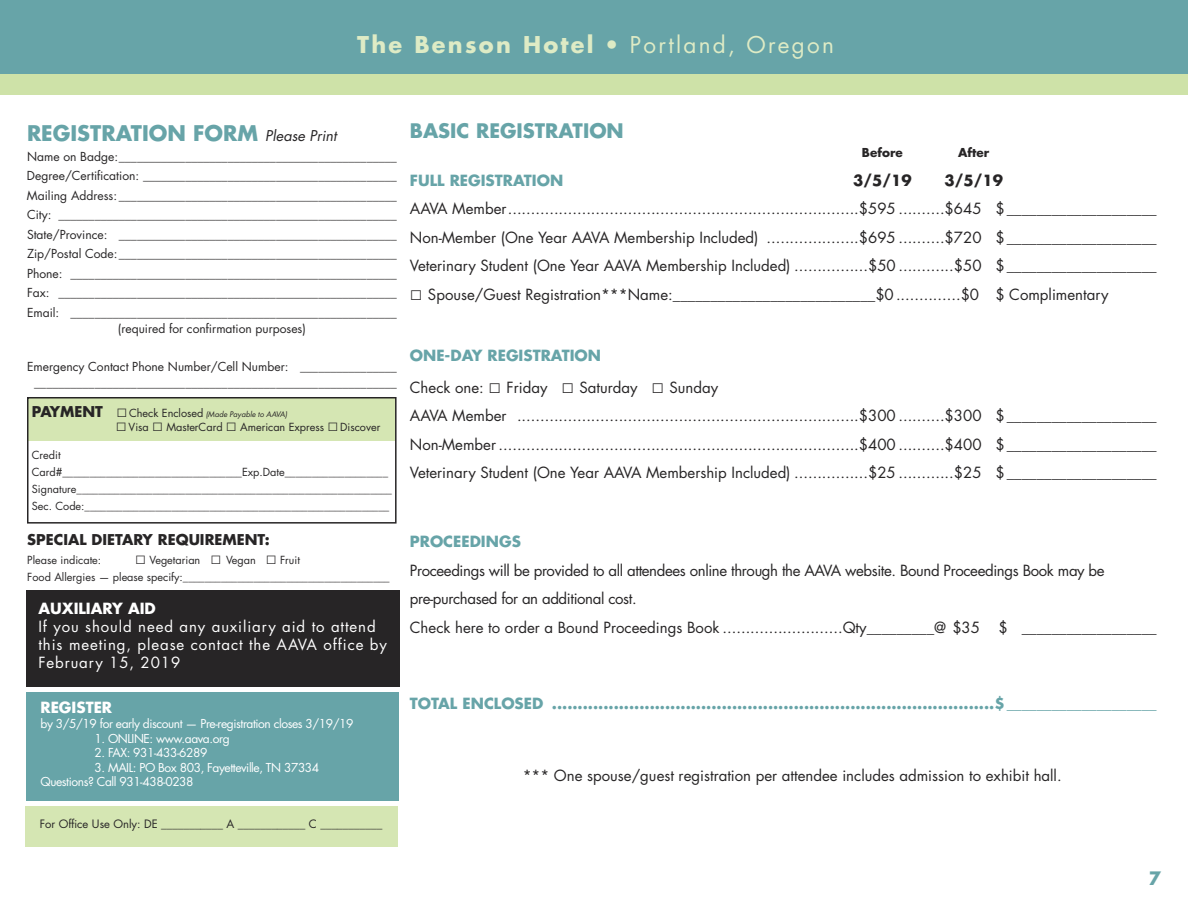
<style>
.page{position:relative;width:1188px;height:918px;background:#fff}
.page>*{position:absolute;margin:0;border:0;box-sizing:border-box;transform-origin:0 0}
.t1{font:22.5px "Futura Std";letter-spacing:.1em;color:#deebc5}
.t2{font:700 21px "Futura Std";color:#67a4a8}
.t3{font:700 19.5px "Futura Std";color:#67a4a8}
.t4{font:700 18px "Futura Std";color:#67a4a8}
.t5{font:15px/28.5px "Futura Std";color:#272526;text-align:justify}
.t6{font:15px/28.5px "Futura Std";letter-spacing:-.025em;color:#272526}
.t7{font:700 15px "Futura Std";color:#67a4a8}
.t8{font:15px/18px "Futura Std";letter-spacing:.06em;color:#fff}
.t9{font:700 15px "Futura Std";color:#fff}
.t10{font:700 15px "Futura Std";color:#272526}
.t11{font:700 14.55px "Futura Std";color:#272526}
.t12{font:12.15px/19.5px "Futura Std";color:#272526;text-align:justify}
.t13{font:12px/14.4px "Futura Std";letter-spacing:-.035em;color:#fff}
.t14{font:700 12px "Futura Std";color:#272526}
.t15{font:11.25px "Futura Std";color:#272526}
.t16{font:10.95px/17px "Futura Std";color:#272526}
.t17{font:italic 7.5px "Futura Std";color:#272526}
.s1{font-weight:700}
.s2{font-weight:400;font-style:italic;font-size:14.55px;color:#272526}
.s3{font-weight:700;font-style:normal;font-size:14.55px}
.s4{font-family:"Arial";font-style:normal;font-size:18.15px}
.s5{font-style:normal;font-size:10.95px}
.s6{font-family:"Arial";font-size:18.15px}
.s7{font-family:"Arial";font-size:21px}
.s8{font-weight:700;color:#67a4a8}
</style>
<div class="page">
<div style="left:27px;top:397px;width:368px;height:43px;background:#d5e6b3"></div>
<div style="left:27px;top:397px;width:370px;height:127px;border:2px solid #272526"></div>
<div style="left:26px;top:591px;width:374px;height:96px;background:#272526"></div>
<div style="left:26px;top:692px;width:373px;height:108px;background:#67a4a8"></div>
<div style="left:25px;top:806px;width:373px;height:40px;background:#d5e6b3"></div>
<div style="left:0;top:71px;width:1188px;height:23px;background:#cee2a8"></div>
<div style="left:0;top:0;width:1188px;height:74px;background:#67a4a8"></div>
<h1 class="t1" style="left:357px;top:34px;width:478px"><span class="s1">The Benson Hotel</span> • Portland, Oregon</h1>
<h2 class="t2" style="left:27px;top:124px;width:311px">REGISTRATION FORM <span class="s2">Please Print</span></h2>
<p class="t12" style="left:27px;top:148px;width:371px">Name on Badge:______________________________________________ Degree/Certification: __________________________________________ Mailing Address: ______________________________________________ City: ________________________________________________________ State/Province: ______________________________________________ Zip/Postal Code:______________________________________________ Phone: ______________________________________________________ Fax: ________________________________________________________ Email: ______________________________________________________</p>
<p class="t12" style="left:118px;top:320px;width:189px">(required for confirmation purposes)</p>
<p class="t12" style="left:27px;top:359px;width:371px;line-height:16.5px;text-align:center">Emergency Contact Phone Number/Cell Number: ________________ ____________________________________________________________</p>
<p class="t17" style="left:32px;top:411px;width:257px"><span class="s3">PAYMENT</span> <span class="s4">□</span> <span class="s5">Check Enclosed</span> (Made Payable to AAVA)</p>
<p class="t16" style="left:116px;top:420px;width:266px"><span class="s6">□</span>Visa <span class="s6">□</span> MasterCard <span class="s6">□</span> American Express <span class="s6">□</span>Discover</p>
<p class="t16" style="left:32px;top:448px;width:362px">Credit Card#_________________________________Exp.Date___________________ Signature__________________________________________________________ Sec. Code:________________________________________________________</p>
<p class="t11" style="left:27px;top:533px;width:244px">SPECIAL DIETARY REQUIREMENT:</p>
<p class="t16" style="left:27px;top:552px;width:75px">Please indicate:</p>
<p class="t16" style="left:27px;top:552px;width:364px;line-height:17.5px;text-indent:108px"><span class="s6">□</span> Vegetarian <span class="s6">□</span> Vegan <span class="s6">□</span> Fruit<br>Food Allergies — please specify:______________________________________</p>
<p class="t9" style="left:38px;top:601px;width:119px">AUXILIARY AID</p>
<p class="t8" style="left:38px;top:619px;width:350px">If you should need any auxiliary aid to attend this meeting, please contact the AAVA office by<br>February 15, 2019</p>
<p class="t9" style="left:40px;top:700px;width:73px">REGISTER</p>
<p class="t13" style="left:40px;top:718px;width:315px">by 3/5/19 for early discount — Pre-registration closes 3/19/19</p>
<p class="t13" style="left:94px;top:732px;width:137px">1. ONLINE: www.aava.org</p>
<p class="t13" style="left:94px;top:747px;width:115px">2. FAX: 931-433-6289</p>
<p class="t13" style="left:40px;top:761px;width:280px;text-indent:54px">3. MAIL: PO Box 803, Fayetteville, TN 37334<br>Questions? Call 931-438-0238</p>
<p class="t15" style="left:40px;top:819px;width:344px">For Office Use Only: DE ___________ A ____________ C ___________</p>
<h3 class="t3" style="left:410px;top:121px;width:215px">BASIC REGISTRATION</h3>
<p class="t14" style="left:862px;top:147px;width:42px">Before</p>
<p class="t14" style="left:958px;top:147px;width:33px">After</p>
<p class="t7" style="left:410px;top:173px;width:155px">FULL REGISTRATION</p>
<p class="t10" style="left:853px;top:173px;width:60px">3/5/19</p>
<p class="t10" style="left:944px;top:173px;width:60px">3/5/19</p>
<p class="t5" style="left:410px;top:196px;width:748px">AAVA Member............................................................................$595 ..........$645 $____________________ Non-Member (One Year AAVA Membership Included) ....................$695 ..........$720 $____________________ Veterinary Student (One Year AAVA Membership Included) ................$50 ............$50 $____________________</p>
<p class="t5" style="left:410px;top:281px;width:700px"><span class="s7">□</span> Spouse/Guest Registration***Name:___________________________$0..............$0 $ Complimentary</p>
<p class="t5" style="left:410px;top:341px;width:310px;line-height:31.5px"><span class="s8">ONE-DAY REGISTRATION<br></span>Check one: <span class="s7">□</span> Friday <span class="s7">□</span> Saturday <span class="s7">□</span> Sunday</p>
<p class="t5" style="left:410px;top:403px;width:748px">AAVA Member ..........................................................................$300 ..........$300 $____________________ Non-Member ..............................................................................$400 ..........$400 $____________________ Veterinary Student (One Year AAVA Membership Included) ................$25 ............$25 $____________________</p>
<p class="t7" style="left:410px;top:535px;width:113px">PROCEEDINGS</p>
<p class="t6" style="left:410px;top:557px;width:748px">Proceedings will be provided to all attendees online through the AAVA website. Bound Proceedings Book may be pre-purchased for an additional cost.<br>Check here to order a Bound Proceedings Book ..........................Qty_________@ $35 $ __________________</p>
<p class="t7" style="left:410px;top:697px;width:748px">TOTAL ENCLOSED ......................................................................................$ ____________________</p>
<p class="t5" style="left:523px;top:763px;width:540px">*** One spouse/guest registration per attendee includes admission to exhibit hall.</p>
<p class="t4" style="left:1149px;top:870px;width:14px">7</p>
</div>
